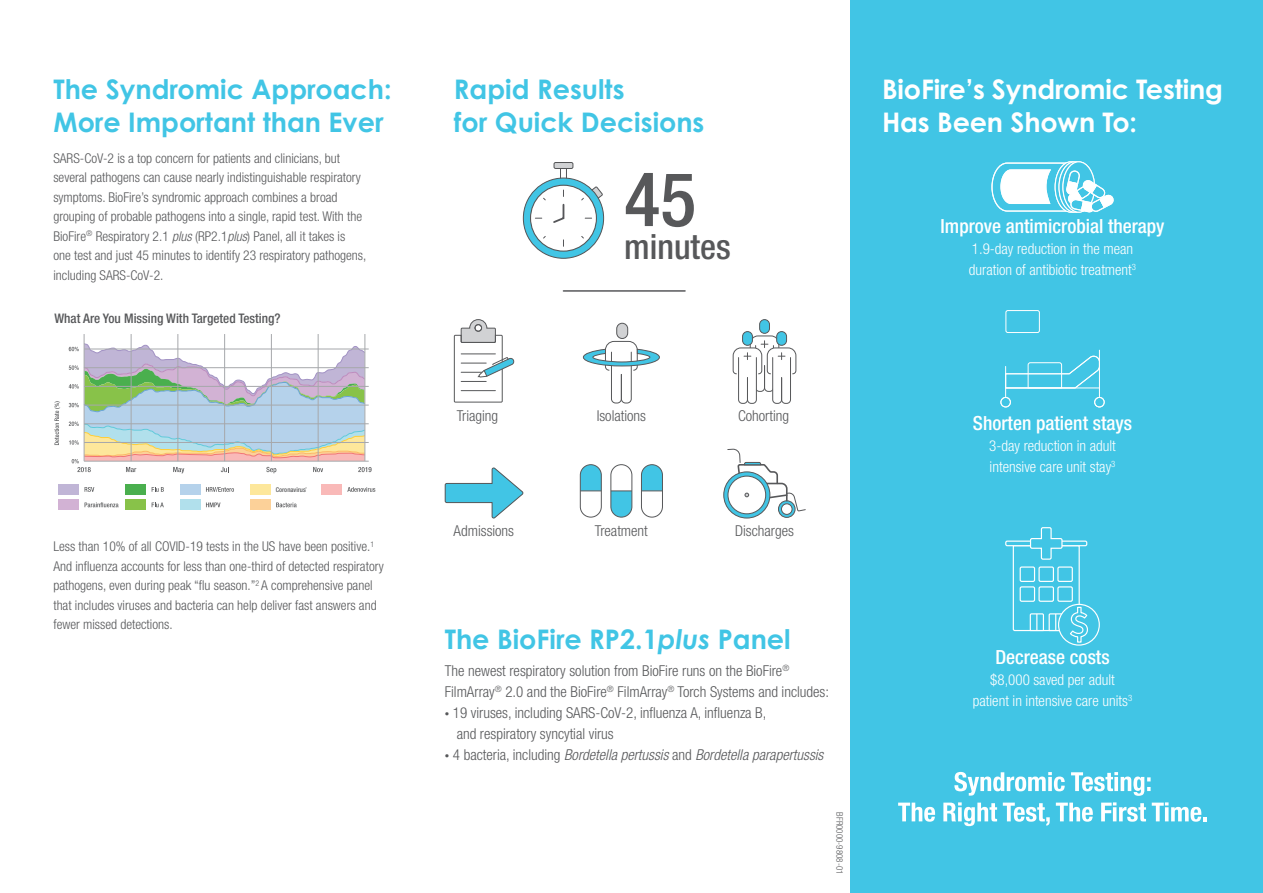
<style>
.page{position:relative;width:1263px;height:893px;background:#fff}
.page>*{position:absolute;margin:0;border:0;box-sizing:border-box;transform-origin:0 0}
.t1{font:500 condensed 34.5px "Helvetica Neue LT Std";color:#57585a}
.t2{font:700 27px/32.4px "Century Gothic Std";color:#41c5e5}
.t3{font:700 27px/32.4px "Century Gothic Std";letter-spacing:-.005em;color:#fff}
.t4{font:500 condensed 19.5px "Helvetica Neue LT Std";color:#fff}
.t5{font:300 condensed 15px/21px "Helvetica Neue LT Std";color:#57585a}
.t6{font:300 condensed 15px/21px "Helvetica Neue LT Std";color:#fff}
.t7{font:italic 300 condensed 15px "Helvetica Neue LT Std";color:#57585a}
.t8{font:300 condensed 13.5px/19.5px "Helvetica Neue LT Std";color:#57585a}
.t9{font:500 condensed 13.2px "Helvetica Neue LT Std";color:#57585a}
.t10{font:300 condensed 9px "Helvetica Neue LT Std";color:#57585a}
.t11{font:500 condensed 6.6px "Helvetica Neue LT Std";letter-spacing:.005em;color:#58595b}
.s1{font-style:italic}
.s2{font-size:9px}
.s3{font-style:normal;font-size:9px}
.s4{font-style:normal}
</style>
<div class="page">
<div style="left:851px;top:0;width:412px;height:893px;background:#41c5e5"></div>
<svg style="left:523px;top:178px;width:81px;height:80px"></svg>
<div style="left:560px;top:168px;width:7px;height:10px;border:1px solid #555659"></div>
<div style="left:554px;top:162px;width:19px;height:6px;background:#d1d2d4;border-radius:2px"></div>
<div style="left:553px;top:162px;width:20px;height:7px;border:1px solid #545557;border-radius:2px"></div>
<svg style="left:530px;top:185px;width:66px;height:66px"></svg>
<svg style="left:534px;top:186px;width:70px;height:61px"></svg>
<hr style="left:563px;top:290px;width:122px;height:2px;background:#57585a">
<svg style="left:454px;top:319px;width:60px;height:83px"></svg>
<div style="left:580px;top:464px;width:22px;height:53px;border:1px solid #57585a;border-radius:11px"></div>
<svg style="left:580px;top:465px;width:21px;height:52px"></svg>
<div style="left:610px;top:464px;width:22px;height:53px;border:1px solid #57585a;border-radius:11px"></div>
<svg style="left:611px;top:465px;width:21px;height:52px"></svg>
<div style="left:641px;top:464px;width:22px;height:53px;border:1px solid #57585a;border-radius:11px"></div>
<svg style="left:641px;top:465px;width:21px;height:52px"></svg>
<div style="left:617px;top:323px;width:11px;height:15px;background:#d1d2d4;border-radius:5px"></div>
<div style="left:616px;top:323px;width:12px;height:16px;border:1px solid #57585a;border-radius:5px"></div>
<svg style="left:583px;top:341px;width:77px;height:62px"></svg>
<div style="left:760px;top:320px;width:9px;height:13px;background:#41c5e5;border-radius:5px"></div>
<div style="left:759px;top:319px;width:11px;height:15px;border:1px solid #57585a;border-radius:5px"></div>
<div style="left:742px;top:332px;width:10px;height:13px;background:#41c5e5;border-radius:5px"></div>
<div style="left:742px;top:331px;width:11px;height:15px;border:1px solid #57585a;border-radius:5px"></div>
<div style="left:777px;top:332px;width:9px;height:13px;background:#41c5e5;border-radius:5px"></div>
<div style="left:776px;top:331px;width:11px;height:15px;border:1px solid #57585a;border-radius:5px"></div>
<svg style="left:733px;top:335px;width:63px;height:69px"></svg>
<svg style="left:723px;top:449px;width:83px;height:69px"></svg>
<svg style="left:445px;top:468px;width:78px;height:50px"></svg>
<svg style="left:347px;top:487px;width:28px;height:5px"></svg>
<div style="left:322px;top:484px;width:20px;height:11px;background:#f9b9b8"></div>
<svg style="left:276px;top:502px;width:21px;height:5px"></svg>
<div style="left:250px;top:500px;width:20px;height:10px;background:#fcd199"></div>
<div style="left:250px;top:484px;width:20px;height:11px;background:#fde79b"></div>
<svg style="left:206px;top:502px;width:14px;height:5px"></svg>
<div style="left:180px;top:500px;width:20px;height:10px;background:#b1e0ec"></div>
<svg style="left:206px;top:487px;width:28px;height:5px"></svg>
<div style="left:180px;top:484px;width:20px;height:11px;background:#b5d2eb"></div>
<svg style="left:152px;top:502px;width:12px;height:5px"></svg>
<div style="left:126px;top:500px;width:20px;height:10px;background:#88c249"></div>
<svg style="left:152px;top:487px;width:12px;height:5px"></svg>
<div style="left:126px;top:484px;width:20px;height:11px;background:#4aaf4e"></div>
<svg style="left:85px;top:502px;width:34px;height:5px"></svg>
<div style="left:58px;top:500px;width:21px;height:10px;background:#d2b2d4"></div>
<svg style="left:85px;top:487px;width:9px;height:5px"></svg>
<div style="left:58px;top:484px;width:21px;height:11px;background:#c0b5d6"></div>
<svg style="left:54px;top:401px;width:6px;height:44px"></svg>
<hr style="left:131px;top:334px;width:1px;height:127px;background:#a6a8ab">
<hr style="left:84px;top:334px;width:1px;height:127px;background:#a6a8ab">
<hr style="left:178px;top:334px;width:1px;height:127px;background:#a6a8ab">
<hr style="left:224px;top:334px;width:1px;height:127px;background:#a6a8ab">
<hr style="left:271px;top:334px;width:1px;height:127px;background:#a6a8ab">
<hr style="left:318px;top:334px;width:1px;height:127px;background:#a6a8ab">
<hr style="left:365px;top:334px;width:1px;height:127px;background:#a6a8ab">
<svg style="left:69px;top:343px;width:303px;height:130px"></svg>
<div style="left:1054px;top:161px;width:33px;height:52px;border:1px solid #fff;border-radius:50%"></div>
<div style="left:1058px;top:161px;width:33px;height:52px;border:1px solid #fff;border-radius:50%"></div>
<div style="left:1062px;top:161px;width:33px;height:52px;border:1px solid #fff;border-radius:50%"></div>
<svg style="left:991px;top:162px;width:123px;height:51px"></svg>
<div style="left:1005px;top:310px;width:35px;height:23px;border:1px solid #fff;border-radius:2px"></div>
<div style="left:1000px;top:397px;width:11px;height:10px;background:#41c5e5;border:1px solid #fff;border-radius:50%"></div>
<div style="left:1094px;top:397px;width:11px;height:10px;background:#41c5e5;border:1px solid #fff;border-radius:50%"></div>
<hr style="left:1099px;top:350px;width:1px;height:47px;background:#fff">
<hr style="left:1005px;top:366px;width:1px;height:31px;background:#fff">
<div style="left:1000px;top:397px;width:11px;height:10px;border:1px solid #fff;border-radius:50%"></div>
<div style="left:1094px;top:397px;width:11px;height:10px;border:1px solid #fff;border-radius:50%"></div>
<svg style="left:1005px;top:354px;width:95px;height:35px"></svg>
<hr style="left:1006px;top:387px;width:93px;height:1px;background:#fff">
<div style="left:1005px;top:541px;width:82px;height:5px;border:1px solid #fff"></div>
<div style="left:1058px;top:604px;width:42px;height:42px;border:1px solid #fff;border-radius:50%"></div>
<svg style="left:1012px;top:527px;width:76px;height:116px"></svg>
<svg style="left:954px;top:772px;width:111px;height:24px"></svg>
<svg style="left:1071px;top:772px;width:79px;height:24px"></svg>
<svg style="left:898px;top:803px;width:37px;height:19px"></svg>
<svg style="left:943px;top:802px;width:54px;height:24px"></svg>
<svg style="left:1003px;top:803px;width:47px;height:23px"></svg>
<svg style="left:1056px;top:803px;width:37px;height:19px"></svg>
<svg style="left:1101px;top:802px;width:45px;height:20px"></svg>
<svg style="left:1152px;top:802px;width:55px;height:20px"></svg>
<h2 class="t2" style="left:454px;top:73px;width:252px">Rapid Results<br>for Quick Decisions</h2>
<h2 class="t2" style="left:53px;top:73px;width:340px">The Syndromic Approach:<br>More Important than Ever</h2>
<h2 class="t3" style="left:882px;top:73px;width:342px">BioFire’s Syndromic Testing<br>Has Been Shown To:</h2>
<p class="t8" style="left:53px;top:148px;width:314px">SARS-CoV-2 is a top concern for patients and clinicians, but several pathogens can cause nearly indistinguishable respiratory symptoms. BioFire’s syndromic approach combines a broad grouping of probable pathogens into a single, rapid test. With the BioFire<sup>®</sup> Respiratory 2.1 <span class="s1">plus</span> (RP2.1<span class="s1">plus</span>) Panel, all it takes is<br>one test and just 45 minutes to identify 23 respiratory pathogens, including SARS-CoV-2.</p>
<p class="t9" style="left:54px;top:311px;width:228px">What Are You Missing With Targeted Testing?</p>
<p class="t11" style="left:276px;top:485px;width:33px">Coronavirus<sup>*</sup></p>
<p class="t8" style="left:53px;top:536px;width:332px">Less than 10% of all COVID-19 tests in the US have been positive.<sup>1<br></sup>And influenza accounts for less than one-third of detected respiratory pathogens, even during peak “flu season.”<sup>2</sup> A comprehensive panel that includes viruses and bacteria can help deliver fast answers and fewer missed detections.</p>
<h1 class="t1" style="left:624px;top:226px;width:108px"><sup>45</sup>minutes</h1>
<p class="t5" style="left:457px;top:405px;width:43px">Triaging</p>
<p class="t5" style="left:597px;top:405px;width:51px">Isolations</p>
<p class="t5" style="left:738px;top:405px;width:53px">Cohorting</p>
<p class="t5" style="left:454px;top:520px;width:62px">Admissions</p>
<p class="t5" style="left:735px;top:520px;width:60px">Discharges</p>
<p class="t5" style="left:595px;top:520px;width:55px">Treatment</p>
<h2 class="t2" style="left:445px;top:622px;width:347px">The BioFire RP2.1<span class="s1">plus</span> Panel</h2>
<p class="t5" style="left:445px;top:660px;width:386px">The newest respiratory solution from BioFire runs on the BioFire<sup>®<br></sup>FilmArray<sup>®</sup> 2.0 and the BioFire<sup>®</sup> FilmArray<sup>®</sup> Torch Systems and includes:</p>
<p class="t5" style="left:457px;top:702px;width:311px;text-indent:-12px"><span class="s2">•</span> 19 viruses, including SARS-CoV-2, influenza A, influenza B, and respiratory syncytial virus</p>
<p class="t7" style="left:445px;top:746px;width:380px"><span class="s3">•</span> <span class="s4">4 bacteria, including</span> Bordetella pertussis <span class="s4">and</span> Bordetella parapertussis</p>
<p class="t10" style="left:845px;top:812px;width:64px;rotate:90deg">BFR0000-9808-01</p>
<h3 class="t4" style="left:940px;top:215px;width:225px">Improve antimicrobial therapy</h3>
<p class="t6" style="left:969px;top:238px;width:169px">1.9-day reduction in the mean duration of antibiotic treatment<sup>3</sup></p>
<h3 class="t4" style="left:973px;top:411px;width:161px">Shorten patient stays</h3>
<p class="t6" style="left:989px;top:435px;width:128px">3-day reduction in adult intensive care unit stay<sup>3</sup></p>
<h3 class="t4" style="left:995px;top:645px;width:116px">Decrease costs</h3>
<p class="t6" style="left:973px;top:669px;width:161px;text-align:center">$8,000 saved per adult patient in intensive care units<sup>3</sup></p>
</div>
